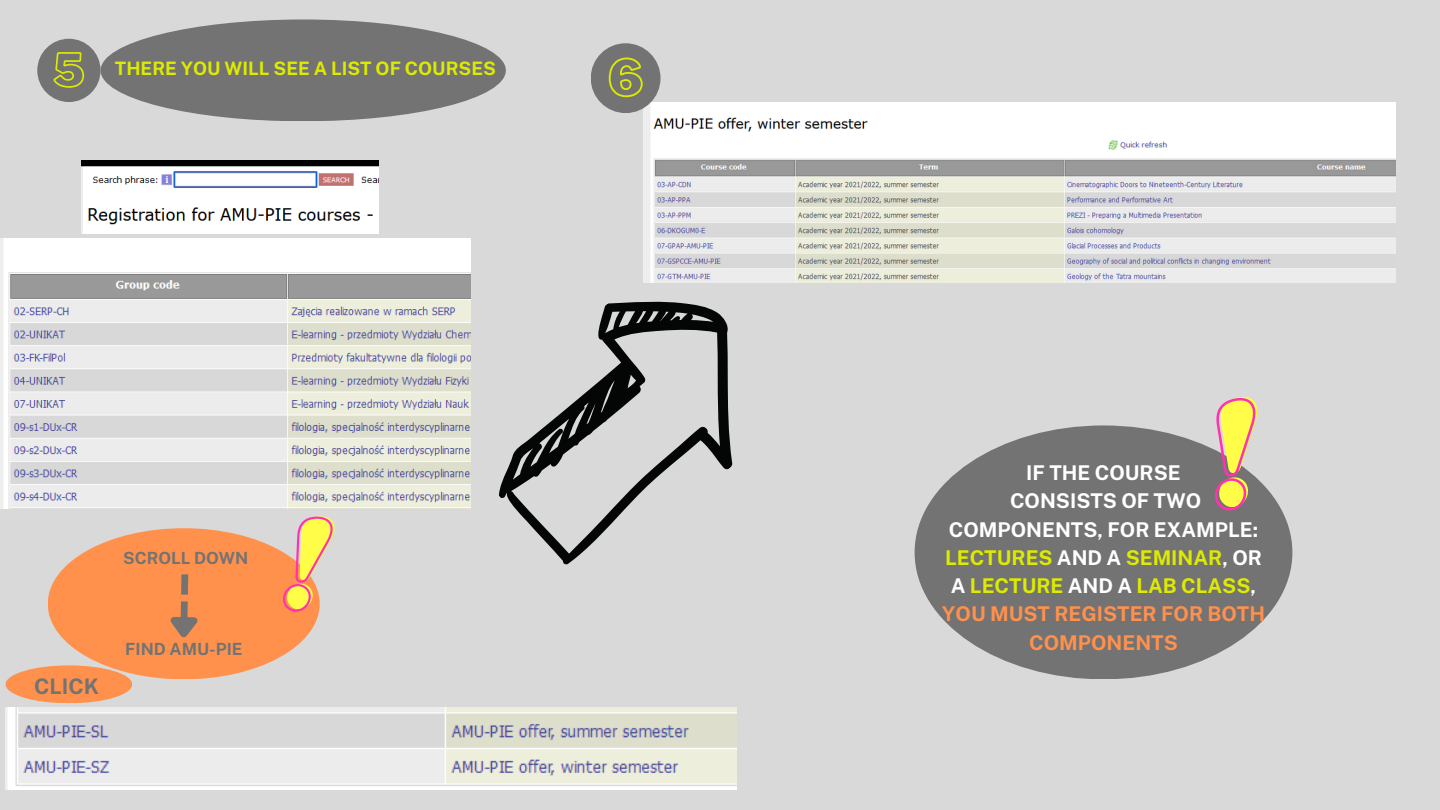
<style>
.page{position:relative;width:1440px;height:810px;background:#d9d9d9}
.page>*{position:absolute;margin:0;border:0;box-sizing:border-box;transform-origin:0 0}
.t1{font:124.6px "Shrikhand";color:#fffd47}
.t2{font:700 21.4px "Public Sans";color:#737373}
.t3{font:700 20.3px/28.2px "Public Sans";color:#fff;text-align:center}
.t4{font:700 18.5px "Public Sans";color:#ddeb00}
.t5{font:700 16.8px "Public Sans";color:#737373}
.s1{color:#ddeb00}
.s2{color:#ff914d}
</style>
<div class="page">
<img style="left:0;top:238px;width:471px;height:270px">
<img style="left:81px;top:160px;width:298px;height:73px">
<div style="left:37px;top:39px;width:64px;height:63px;background:#737373;border-radius:50%"></div>
<svg style="left:53px;top:52px;width:32px;height:36px"></svg>
<svg style="left:450px;top:252px;width:351px;height:313px"></svg>
<img style="left:5px;top:707px;width:731px;height:83px">
<div style="left:915px;top:425px;width:377px;height:254px;background:#737373;border-radius:50%"></div>
<div style="left:6px;top:665px;width:126px;height:38px;background:#ff914d;border-radius:50%"></div>
<img style="left:644px;top:102px;width:751px;height:180px">
<div style="left:101px;top:19px;width:405px;height:102px;background:#737373;border-radius:50%"></div>
<svg style="left:48px;top:516px;width:285px;height:162px"></svg>
<div style="left:591px;top:43px;width:70px;height:70px;background:#737373;border-radius:50%"></div>
<svg style="left:608px;top:57px;width:35px;height:41px"></svg>
<svg style="left:1195px;top:397px;width:80px;height:114px"></svg>
<p class="t4" style="left:115px;top:57px;width:382px">THERE YOU WILL SEE A LIST OF COURSES</p>
<p class="t5" style="left:123px;top:548px;width:127px">SCROLL DOWN</p>
<p class="t2" style="left:34px;top:673px;width:67px">CLICK</p>
<p class="t5" style="left:125px;top:639px;width:119px">FIND AMU-PIE</p>
<h1 class="t1" style="left:284px;top:481px;width:46px">!</h1>
<p class="t3" style="left:942px;top:459px;width:325px">IF THE COURSE<br>CONSISTS OF TWO<br>COMPONENTS, FOR EXAMPLE:<br><span class="s1">LECTURES</span> AND A <span class="s1">SEMINAR</span>, OR<br>A <span class="s1">LECTURE</span> AND A <span class="s1">LAB CLASS</span>,<br><span class="s2">YOU MUST REGISTER FOR BOTH<br>COMPONENTS</span></p>
</div>
